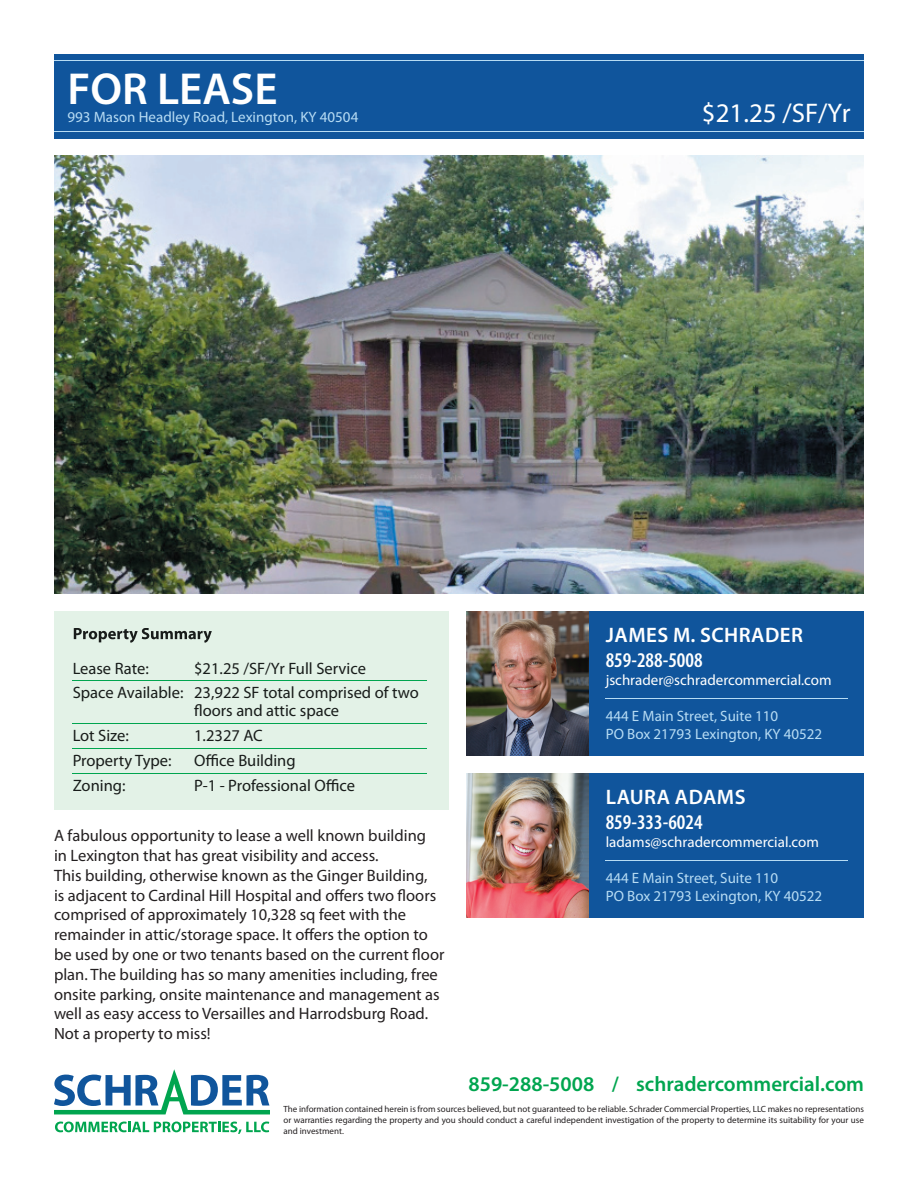
<style>
.page{position:relative;width:918px;height:1188px;background:#fff}
.page>*{position:absolute;margin:0;border:0;box-sizing:border-box;transform-origin:0 0}
.t1{font:600 45px "Myriad Pro";color:#fff}
.t2{font:27px "Myriad Pro";color:#fff}
.t3{font:600 21px "Myriad Pro";color:#00a54f}
.t4{font:600 21px "Myriad Pro";letter-spacing:.02em;color:#fff}
.t5{font:600 condensed 21px "Myriad Pro";color:#fff}
.t6{font:16.5px/19.8px "Myriad Pro";color:#231f20}
.t7{font:16.5px/24.8px "Myriad Pro";color:#181c1a}
.t8{font:15px/18px "Myriad Pro";color:#b7dcf4}
.t9{font:15px "Myriad Pro";color:#fff}
.t10{font:9px/10.8px "Myriad Pro";color:#231f20;text-align:justify}
</style>
<div class="page">
<div style="left:54px;top:54px;width:810px;height:84px;background:#10559c"></div>
<img style="left:54px;top:155px;width:810px;height:439px">
<hr style="left:54px;top:60px;width:810px;height:1px;background:#b7dcf4">
<hr style="left:54px;top:131px;width:810px;height:1px;background:#b7dcf4">
<svg style="left:55px;top:1122px;width:214px;height:12px"></svg>
<svg style="left:54px;top:1069px;width:216px;height:45px"></svg>
<div style="left:54px;top:611px;width:394px;height:199px;background:#e3f2e7"></div>
<hr style="left:73px;top:680px;width:354px;height:1px;background:#00a54f">
<hr style="left:73px;top:723px;width:354px;height:1px;background:#00a54f">
<hr style="left:73px;top:748px;width:354px;height:1px;background:#00a54f">
<hr style="left:73px;top:773px;width:354px;height:1px;background:#00a54f">
<svg style="left:74px;top:628px;width:138px;height:15px"></svg>
<div style="left:466px;top:773px;width:398px;height:145px;background:#10559c"></div>
<img style="left:466px;top:773px;width:122px;height:145px">
<hr style="left:606px;top:860px;width:242px;height:1px;background:#b7dcf4">
<div style="left:466px;top:611px;width:398px;height:145px;background:#10559c"></div>
<img style="left:466px;top:611px;width:122px;height:145px">
<hr style="left:606px;top:698px;width:242px;height:1px;background:#b7dcf4">
<h1 class="t1" style="left:68px;top:63px;width:212px">FOR LEASE</h1>
<p class="t8" style="left:68px;top:108px;width:292px">993 Mason Headley Road, Lexington, KY 40504</p>
<h2 class="t2" style="left:702px;top:98px;width:150px">$21.25 /SF/Yr</h2>
<p class="t7" style="left:73px;top:656px;width:348px;text-indent:122px">$21.25 /SF/Yr Full Service<br>Space Available: 23,922 SF total comprised of two</p>
<p class="t7" style="left:194px;top:699px;width:147px">floors and attic space</p>
<p class="t7" style="left:73px;top:724px;width:58px">Lot Size:</p>
<p class="t7" style="left:194px;top:724px;width:70px">1.2327 AC</p>
<p class="t7" style="left:73px;top:748px;width:100px">Property Type:</p>
<p class="t7" style="left:194px;top:748px;width:103px">Office Building</p>
<p class="t7" style="left:73px;top:773px;width:54px">Zoning:</p>
<p class="t7" style="left:194px;top:773px;width:162px">P-1 - Professional Office</p>
<p class="t7" style="left:73px;top:656px;width:78px">Lease Rate:</p>
<p class="t6" style="left:54px;top:826px;width:392px">A fabulous opportunity to lease a well known building<br>in Lexington that has great visibility and access.<br>This building, otherwise known as the Ginger Building,<br>is adjacent to Cardinal Hill Hospital and offers two floors comprised of approximately 10,328 sq feet with the remainder in attic/storage space. It offers the option to be used by one or two tenants based on the current floor plan. The building has so many amenities including, free onsite parking, onsite maintenance and management as well as easy access to Versailles and Harrodsburg Road.<br>Not a property to miss!</p>
<p class="t4" style="left:606px;top:624px;width:199px">JAMES M. SCHRADER</p>
<p class="t5" style="left:606px;top:649px;width:98px">859-288-5008</p>
<p class="t9" style="left:606px;top:672px;width:227px">jschrader@schradercommercial.com</p>
<p class="t8" style="left:606px;top:708px;width:218px">444 E Main Street, Suite 110<br>PO Box 21793 Lexington, KY 40522</p>
<p class="t4" style="left:606px;top:786px;width:141px">LAURA ADAMS</p>
<p class="t5" style="left:606px;top:811px;width:98px">859-333-6024</p>
<p class="t9" style="left:606px;top:834px;width:215px">ladams@schradercommercial.com</p>
<p class="t8" style="left:606px;top:870px;width:218px">444 E Main Street, Suite 110<br>PO Box 21793 Lexington, KY 40522</p>
<p class="t3" style="left:469px;top:1072px;width:397px">859-288-5008 / schradercommercial.com</p>
<p class="t10" style="left:284px;top:1104px;width:582px">The information contained herein is from sources believed, but not guaranteed to be reliable. Schrader Commercial Properties, LLC makes no representations or warranties regarding the property and you should conduct a careful independent investigation of the property to determine its suitability for your use and investment.</p>
</div>
